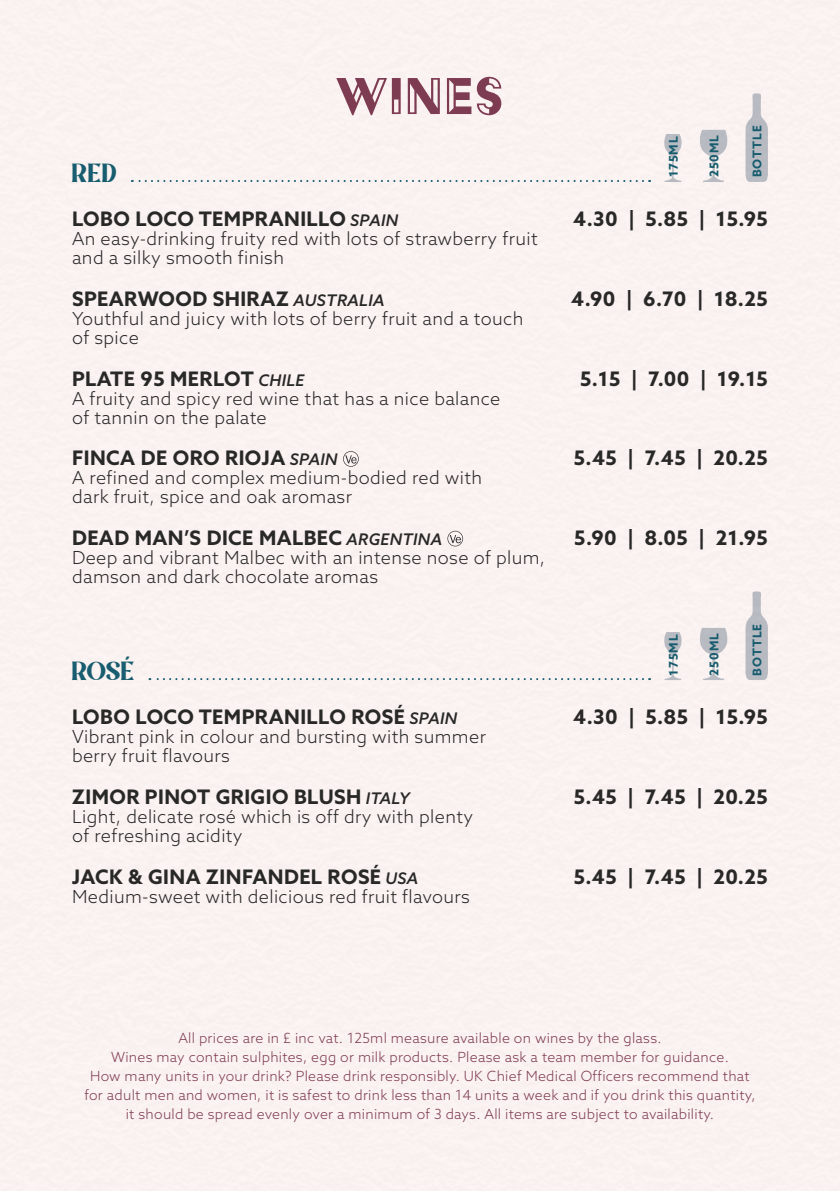
<style>
.page{position:relative;width:840px;height:1191px;background:#fff}
.page>*{position:absolute;margin:0;border:0;box-sizing:border-box;transform-origin:0 0}
.t1{font:60px "Acier BAT Text Noir";letter-spacing:.02em;color:#7e3c53}
.t2{font:24px "Mount Hills";letter-spacing:.025em;color:#185d6f}
.t3{font:700 20px "Azo Sans";letter-spacing:.02em;color:#282827}
.t4{font:300 18px/19px "Azo Sans";letter-spacing:.02em;color:#282827}
.t5{font:300 14px/19px "Azo Sans";letter-spacing:.02em;color:#7e3c53;text-align:center}
.t6{font:700 12px "Azo Sans";letter-spacing:.08em;color:#185d6f}
.s1{font-weight:500;font-style:italic;font-size:16px}
</style>
<div class="page">
<div style="left:0;top:0;width:839px;height:1191px;background:#fef6f4"></div>
<svg style="left:343px;top:451px;width:15px;height:16px"></svg>
<svg style="left:447px;top:531px;width:16px;height:15px"></svg>
<svg style="left:745px;top:93px;width:22px;height:89px"></svg>
<svg style="left:745px;top:591px;width:22px;height:89px"></svg>
<svg style="left:700px;top:130px;width:26px;height:52px"></svg>
<svg style="left:700px;top:628px;width:26px;height:52px"></svg>
<svg style="left:664px;top:134px;width:17px;height:48px"></svg>
<svg style="left:664px;top:632px;width:17px;height:48px"></svg>
<svg style="left:132px;top:180px;width:506px;height:2px"></svg>
<svg style="left:149px;top:678px;width:489px;height:2px"></svg>
<h2 class="t2" style="left:72px;top:157px;width:46px">RED</h2>
<h1 class="t1" style="left:335px;top:64px;width:170px">WINES</h1>
<p class="t6" style="left:665px;top:177px;width:43px;rotate:-90deg">175ML</p>
<p class="t6" style="left:705px;top:177px;width:44px;rotate:-90deg">250ML</p>
<p class="t6" style="left:748px;top:177px;width:53px;rotate:-90deg">BOTTLE</p>
<p class="t3" style="left:72px;top:206px;width:327px">LOBO LOCO TEMPRANILLO <span class="s1">SPAIN</span></p>
<p class="t3" style="left:573px;top:206px;width:196px">4.30 | 5.85 | 15.95</p>
<p class="t4" style="left:72px;top:229px;width:467px">An easy-drinking fruity red with lots of strawberry fruit and a silky smooth finish</p>
<p class="t3" style="left:72px;top:285px;width:313px">SPEARWOOD SHIRAZ <span class="s1">AUSTRALIA</span></p>
<p class="t3" style="left:571px;top:285px;width:198px">4.90 | 6.70 | 18.25</p>
<p class="t4" style="left:72px;top:309px;width:452px">Youthful and juicy with lots of berry fruit and a touch of spice</p>
<p class="t3" style="left:72px;top:365px;width:233px">PLATE 95 MERLOT <span class="s1">CHILE</span></p>
<p class="t3" style="left:579px;top:365px;width:189px">5.15 | 7.00 | 19.15</p>
<p class="t4" style="left:72px;top:388px;width:429px">A fruity and spicy red wine that has a nice balance of tannin on the palate</p>
<p class="t3" style="left:72px;top:445px;width:267px">FINCA DE ORO RIOJA <span class="s1">SPAIN</span></p>
<p class="t3" style="left:573px;top:445px;width:195px">5.45 | 7.45 | 20.25</p>
<p class="t4" style="left:72px;top:468px;width:411px">A refined and complex medium-bodied red with dark fruit, spice and oak aromasr</p>
<p class="t3" style="left:72px;top:524px;width:371px">DEAD MAN’S DICE MALBEC <span class="s1">ARGENTINA</span></p>
<p class="t3" style="left:574px;top:524px;width:195px">5.90 | 8.05 | 21.95</p>
<p class="t4" style="left:72px;top:548px;width:474px">Deep and vibrant Malbec with an intense nose of plum, damson and dark chocolate aromas</p>
<h2 class="t2" style="left:72px;top:654px;width:64px">ROSÉ</h2>
<p class="t6" style="left:665px;top:675px;width:43px;rotate:-90deg">175ML</p>
<p class="t6" style="left:705px;top:675px;width:44px;rotate:-90deg">250ML</p>
<p class="t6" style="left:748px;top:675px;width:53px;rotate:-90deg">BOTTLE</p>
<p class="t3" style="left:72px;top:704px;width:386px">LOBO LOCO TEMPRANILLO ROSÉ <span class="s1">SPAIN</span></p>
<p class="t3" style="left:573px;top:704px;width:196px">4.30 | 5.85 | 15.95</p>
<p class="t4" style="left:72px;top:727px;width:415px">Vibrant pink in colour and bursting with summer berry fruit flavours</p>
<p class="t3" style="left:72px;top:783px;width:339px">ZIMOR PINOT GRIGIO BLUSH <span class="s1">ITALY</span></p>
<p class="t3" style="left:573px;top:783px;width:195px">5.45 | 7.45 | 20.25</p>
<p class="t4" style="left:72px;top:807px;width:402px">Light, delicate rosé which is off dry with plenty of refreshing acidity</p>
<p class="t3" style="left:72px;top:863px;width:347px">JACK &amp; GINA ZINFANDEL ROSÉ <span class="s1">USA</span></p>
<p class="t3" style="left:573px;top:863px;width:195px">5.45 | 7.45 | 20.25</p>
<p class="t4" style="left:72px;top:886px;width:399px">Medium-sweet with delicious red fruit flavours</p>
<p class="t5" style="left:84px;top:1028px;width:672px">All prices are in £ inc vat. 125ml measure available on wines by the glass.<br>Wines may contain sulphites, egg or milk products. Please ask a team member for guidance.<br>How many units in your drink? Please drink responsibly. UK Chief Medical Officers recommend that for adult men and women, it is safest to drink less than 14 units a week and if you drink this quantity, it should be spread evenly over a minimum of 3 days. All items are subject to availability.</p>
</div>
